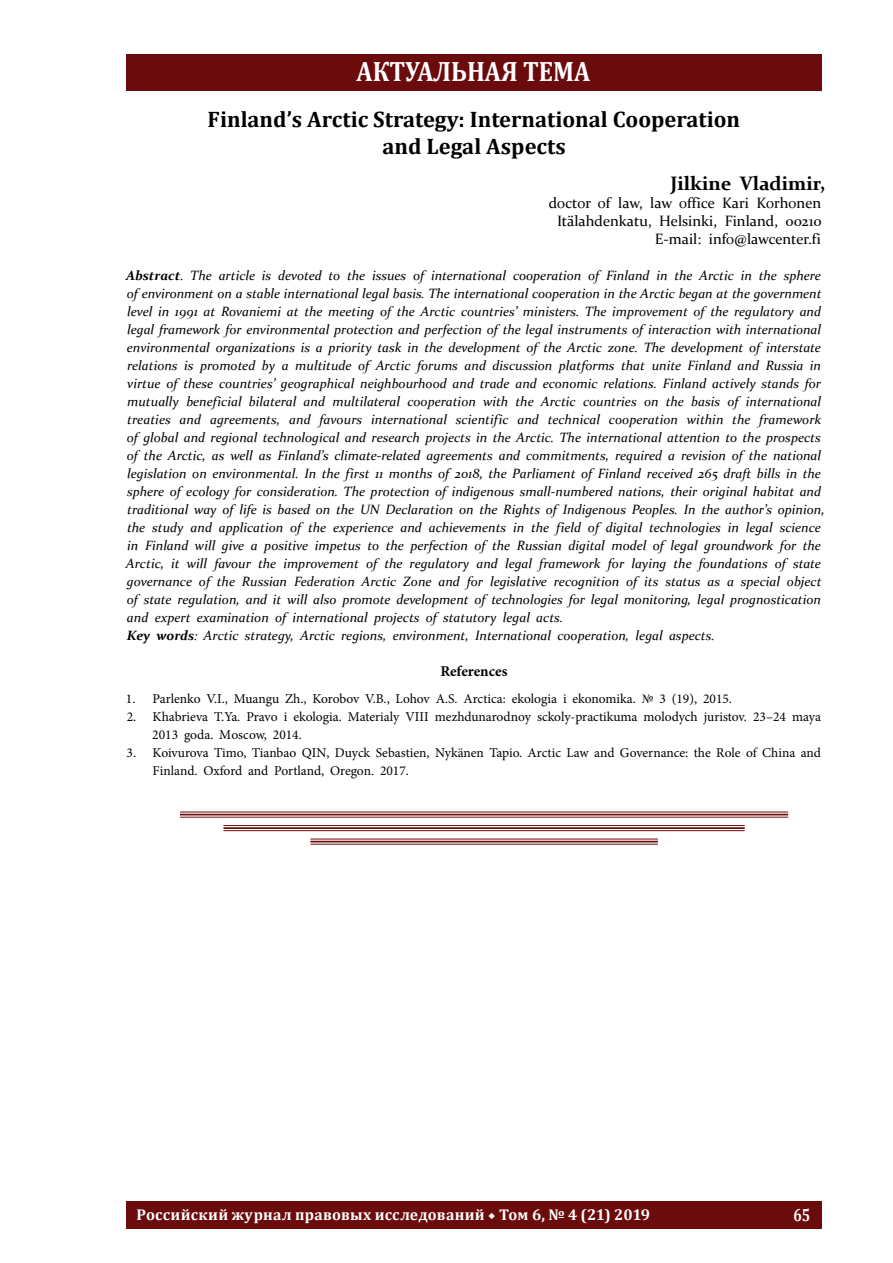
<style>
.page{position:relative;width:893px;height:1263px;background:#fff}
.page>*{position:absolute;margin:0;border:0;box-sizing:border-box;transform-origin:0 0}
.t1{font:700 28.2px "Cambria";color:#fff;scale:.88 1}
.t2{font:700 22.5px/27px "Cambria";color:#000;text-align:center}
.t3{font:700 19.5px "Constantia";color:#000}
.t4{font:700 17.85px "Cambria";color:#fff;scale:.8 1}
.t5{font:700 15.6px "Cambria";letter-spacing:.015em;color:#fff}
.t6{font:15px/18px "Constantia";color:#000;text-align:right}
.t7{font:700 15px "Minion Pro";letter-spacing:-.005em;color:#000}
.t8{font:italic 13.5px/18px "Constantia";color:#000}
.t9{font:13.5px/18px "Minion Pro";letter-spacing:-.005em;color:#000}
.s1{font-weight:700}
.s2{font-family:"Minion Pro"}
</style>
<div class="page">
<div style="left:126px;top:54px;width:695px;height:36px;background:#6b0b0c"></div>
<div style="left:126px;top:1202px;width:695px;height:27px;background:#6b0b0c"></div>
<hr style="left:180px;top:817px;width:608px;height:1px;background:#6b0b0c">
<hr style="left:180px;top:814px;width:608px;height:1px;background:#6b0b0c">
<hr style="left:180px;top:811px;width:608px;height:1px;background:#6b0b0c">
<hr style="left:223px;top:830px;width:522px;height:1px;background:#6b0b0c">
<hr style="left:223px;top:827px;width:522px;height:2px;background:#6b0b0c">
<hr style="left:223px;top:825px;width:522px;height:1px;background:#6b0b0c">
<hr style="left:310px;top:844px;width:348px;height:1px;background:#6b0b0c">
<hr style="left:310px;top:841px;width:348px;height:1px;background:#6b0b0c">
<hr style="left:310px;top:839px;width:348px;height:1px;background:#6b0b0c">
<h1 class="t1" style="left:357px;top:51px;width:267px">актуальная тема</h1>
<h2 class="t2" style="left:208px;top:105px;width:534px">Finland’s Arctic Strategy: International Cooperation and Legal Aspects</h2>
<h3 class="t3" style="left:670px;top:170px;width:156px">Jilkine Vladimir,</h3>
<p class="t6" style="left:549px;top:193px;width:274px">doctor of law, law office Kari Korhonen<br>Itälahdenkatu, Helsinki, Finland, 00210<br>E-mail: info@lawcenter.fi</p>
<p class="t8" style="left:126px;top:266px;width:700px"><span class="s1">Abstract</span>. The article is devoted to the issues of international cooperation of Finland in the Arctic in the sphere of environment on a stable international legal basis. The international cooperation in the Arctic began at the government level in 1991 at Rovaniemi at the meeting of the Arctic countries’ ministers. The improvement of the regulatory and legal framework for environmental protection and perfection of the legal instruments of interaction with international environmental organizations is a priority task in the development of the Arctic zone. The development of interstate relations is promoted by a multitude of Arctic forums and discussion platforms that unite Finland and Russia in virtue of these countries’ geographical neighbourhood and trade and economic relations. Finland actively stands for mutually beneficial bilateral and multilateral cooperation with the Arctic countries on the basis of international treaties and agreements, and favours international scientific and technical cooperation within the framework of global and regional technological and research projects in the Arctic. The international attention to the prospects of the Arctic, as well as Finland’s climate-related agreements and commitments, required a revision of the national legislation on environmental. In the first 11 months of 2018, the Parliament of Finland received 265 draft bills in the sphere of ecology for consideration. The protection of indigenous small-numbered nations, their original habitat and traditional way of life is based on the UN Declaration on the Rights of Indigenous Peoples. In the author’s opinion, the study and application of the experience and achievements in the field of digital technologies in legal science in Finland will give a positive impetus to the perfection of the Russian digital model of legal groundwork for the Arctic, it will favour the improvement of the regulatory and legal framework for laying the foundations of state governance of the Russian Federation Arctic Zone and for legislative recognition of its status as a special object of state regulation, and it will also promote development of technologies for legal monitoring, legal prognostication and expert examination of international projects of statutory legal acts.<br><span class="s1">Key words</span>: Arctic strategy, Arctic regions, environment, International cooperation, legal aspects.</p>
<p class="t7" style="left:440px;top:661px;width:69px">References</p>
<p class="t9" style="left:126px;top:690px;width:608px">1. Parlenko V.I., Muangu Zh., Korobov V.B., Lohov A.S. Arctica: ekologia i ekonomika. № 3 (19), 2015.</p>
<p class="t9" style="left:152px;top:708px;width:670px;text-indent:-26px">2. Khabrieva T.Ya. Pravo i ekologia. Materialy VIII mezhdunarodnoy sckoly-practikuma molodych juristov. 23–24 maya<br>2013 goda. Мoscow, 2014.</p>
<p class="t9" style="left:153px;top:744px;width:670px;text-indent:-26px">3. Koivurova Timo, Tianbao QIN, Duyck Sebastien, Nykänen Tapio. Arctic Law and Governance: the Role of China and<br>Finland. Oxford and Portland, Oregon. 2017.</p>
<p class="t5" style="left:137px;top:1203px;width:515px">Российский журнал правовых исследований <span class="s2">◆</span> Том 6, № 4 (21) 2019</p>
<h3 class="t4" style="left:793px;top:1202px;width:23px">65</h3>
</div>
